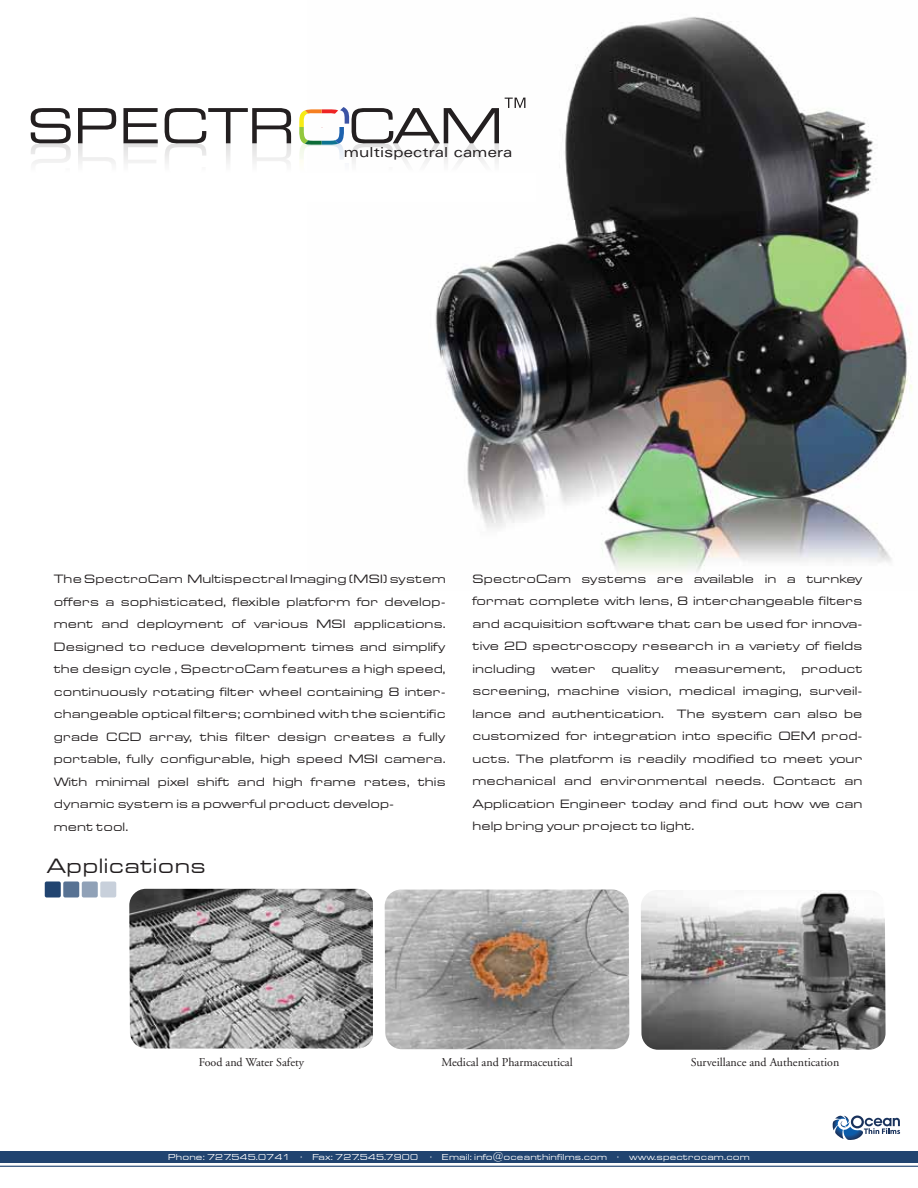
<style>
.page{position:relative;width:918px;height:1188px;background:#fff}
.page>*{position:absolute;margin:0;border:0;box-sizing:border-box;transform-origin:0 0}
.t1{font:expanded 18px "OPTI Edgar";letter-spacing:.025em;color:#231f20}
.t2{font:expanded 13.8px "Univers";letter-spacing:.01em;color:#231f20}
.t3{font:12px "Adobe Garamond";color:#231f20}
.t4{font:expanded 10.5px/22.5px "OPTI Edgar";letter-spacing:.01em;color:#231f20;text-align:justify}
.t5{font:expanded 7.5px "OPTI Edgar";letter-spacing:.02em;color:#fff}
</style>
<div class="page">
<img style="left:435px;top:17px;width:477px;height:555px">
<div style="left:10px;top:141px;width:525px;height:60px;background:#fff"></div>
<svg style="left:30px;top:108px;width:41px;height:56px"></svg>
<svg style="left:78px;top:108px;width:39px;height:56px"></svg>
<svg style="left:123px;top:108px;width:35px;height:56px"></svg>
<svg style="left:164px;top:108px;width:128px;height:56px"></svg>
<svg style="left:299px;top:107px;width:200px;height:57px"></svg>
<img style="left:129px;top:889px;width:244px;height:160px">
<img style="left:385px;top:890px;width:244px;height:159px">
<img style="left:641px;top:890px;width:245px;height:160px">
<div style="left:100px;top:882px;width:16px;height:15px;background:#c8d0db;border-radius:2px"></div>
<div style="left:82px;top:882px;width:16px;height:15px;background:#90a1b7;border-radius:2px"></div>
<div style="left:63px;top:882px;width:16px;height:15px;background:#587293;border-radius:2px"></div>
<div style="left:45px;top:881px;width:16px;height:16px;background:#214470;border-radius:2px"></div>
<div style="left:0;top:1152px;width:918px;height:11px;background:#214470"></div>
<svg style="left:832px;top:1116px;width:68px;height:24px"></svg>
<hr style="left:0;top:1166px;width:918px;height:1px;background:#214470">
<svg style="left:505px;top:98px;width:20px;height:10px"></svg>
<h2 class="t2" style="left:344px;top:144px;width:170px">multispectral camera</h2>
<p class="t4" style="left:54px;top:568px;width:394px;text-align:left">The SpectroCam Multispectral Imaging (MSI) system offers a sophisticated, flexible platform for develop&shy;ment and deployment of various MSI applications.<br>Designed to reduce development times and simplify the design cycle , SpectroCam features a high speed, continuously rotating filter wheel containing 8 inter&shy;changeable optical filters; combined with the scientific grade CCD array, this filter design creates a fully portable, fully configurable, high speed MSI camera.<br>With minimal pixel shift and high frame rates, this dynamic system is a powerful product develop-<br>ment tool.</p>
<p class="t4" style="left:473px;top:567px;width:392px">SpectroCam systems are available in a turnkey format complete with lens, 8 interchangeable filters and acquisition software that can be used for innova&shy;tive 2D spectroscopy research in a variety of fields including</p>
<p class="t4" style="left:473px;top:657px;width:392px;text-indent:329px">product screening, machine vision, medical imaging, surveil&shy;lance and authentication. The system can also be customized for integration into specific OEM prod&shy;ucts. The platform is readily modified to meet your mechanical and environmental needs. Contact an Application Engineer today and find out how we can help bring your project to light.</p>
<p class="t4" style="left:551px;top:657px;width:46px">water</p>
<p class="t4" style="left:611px;top:657px;width:49px">quality</p>
<p class="t4" style="left:675px;top:657px;width:112px">measurement,</p>
<h1 class="t1" style="left:47px;top:852px;width:161px">Applications</h1>
<p class="t3" style="left:199px;top:1055px;width:107px">Food and Water Safety</p>
<p class="t3" style="left:441px;top:1055px;width:133px">Medical and Pharmaceutical</p>
<p class="t3" style="left:691px;top:1055px;width:150px">Surveillance and Authentication</p>
<p class="t5" style="left:168px;top:1152px;width:124px">Phone: 727.545.0741</p>
<p class="t5" style="left:300px;top:1152px;width:119px">• Fax: 727.545.7900</p>
<p class="t5" style="left:430px;top:1152px;width:179px">• Email: info@oceanthinfilms.com</p>
<p class="t5" style="left:617px;top:1152px;width:135px">• www.spectrocam.com</p>
</div>
